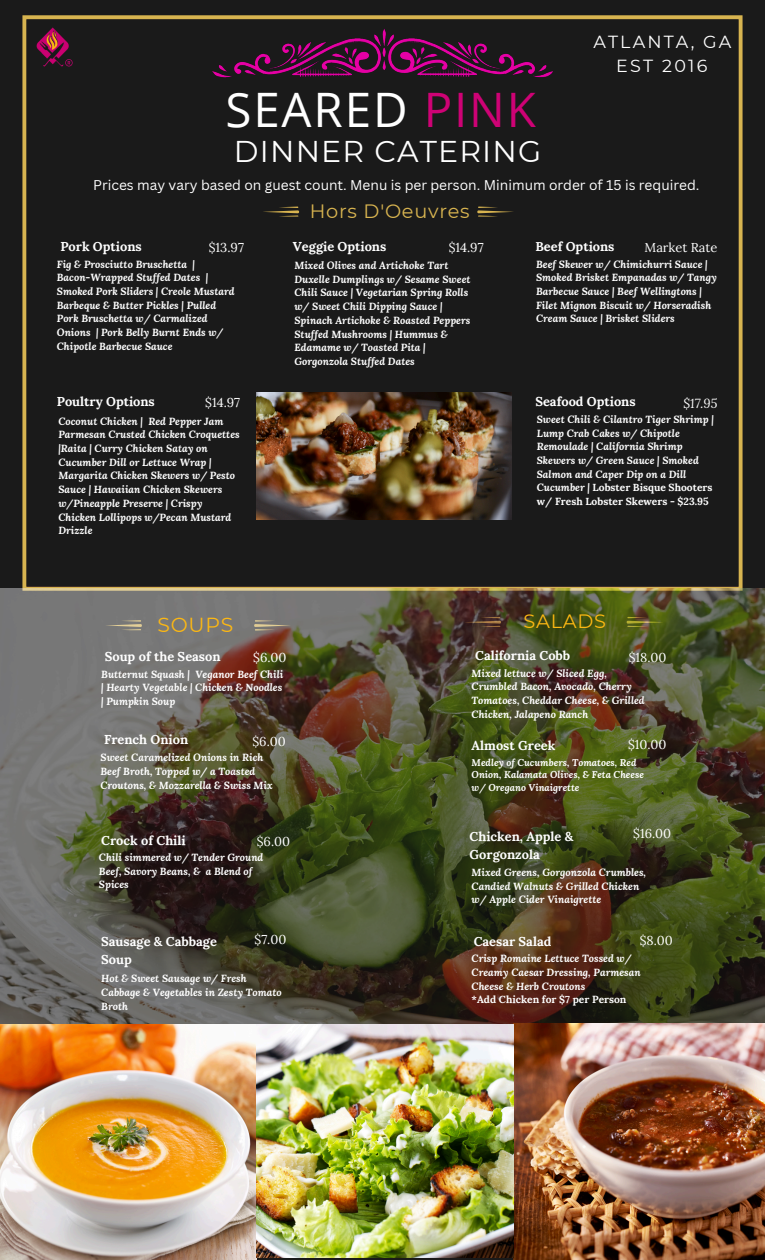
<style>
.page{position:relative;width:765px;height:1260px;background:#1a1a1a}
.page>*{position:absolute;margin:0;border:0;box-sizing:border-box;transform-origin:0 0}
.t1{font:47.5px "Open Sans";letter-spacing:.04em;color:#fff}
.t2{font:30px "Montserrat";letter-spacing:.04em;color:#fff}
.t3{font:20.38px "Montserrat";letter-spacing:.04em;color:#fdb813}
.t4{font:19.38px "Montserrat";letter-spacing:.04em;color:#d8b450}
.t5{font:19.38px "Montserrat";letter-spacing:.04em;color:#fdb813}
.t6{font:17.5px "Montserrat";letter-spacing:.125em;color:#fff}
.t7{font:13.75px "Canva Sans";color:#fff}
.t8{font:700 12.88px/17.8px "Lora";color:#fff}
.t9{font:12.88px "Lora";color:#fff}
.t10{font:italic 12.88px "Lora";color:#fff}
.t11{font:italic 700 10.25px/13.8px "Lora";color:#fff}
.t12{font:700 10.25px "Lora";color:#fff}
.t13{font:italic 700 9.75px/12.9px "Lora";color:#fff}
.s1{color:#ce0275}
.s2{font-style:normal}
</style>
<div class="page">
<img style="left:16px;top:15px;width:733px;height:574px">
<img style="left:206px;top:22px;width:353px;height:61px">
<svg style="left:262px;top:207px;width:37px;height:10px"></svg>
<svg style="left:477px;top:207px;width:37px;height:10px"></svg>
<img style="left:257px;top:392px;width:254px;height:128px">
<img style="left:27px;top:21px;width:53px;height:52px">
<svg style="left:65px;top:59px;width:8px;height:7px"></svg>
<img style="left:0;top:589px;width:765px;height:435px">
<img style="left:0;top:1024px;width:257px;height:236px">
<img style="left:514px;top:1024px;width:251px;height:236px">
<img style="left:257px;top:1024px;width:257px;height:234px">
<h4 class="t6" style="left:593px;top:31px;width:140px">ATLANTA, GA</h4>
<p class="t1" style="left:225px;top:76px;width:312px">SEARED <span class="s1">PINK</span></p>
<p class="t2" style="left:234px;top:133px;width:309px">DINNER CATERING</p>
<h1 class="t6" style="left:616px;top:55px;width:93px">EST 2016</h1>
<p class="t7" style="left:93px;top:176px;width:608px">Prices may vary based on guest count. Menu is per person. Minimum order of 15 is required.</p>
<p class="t4" style="left:310px;top:199px;width:161px">Hors D'Oeuvres</p>
<p class="t8" style="left:60px;top:237px;width:83px">Pork Options</p>
<p class="t9" style="left:645px;top:239px;width:74px">Market Rate</p>
<h5 class="t11" style="left:57px;top:257px;width:140px">Fig &amp; Prosciutto Bruschetta |</h5>
<h6 class="t11" style="left:57px;top:270px;width:153px">Bacon-Wrapped Stuffed Dates |</h6>
<p class="t11" style="left:57px;top:284px;width:179px">Smoked Pork Sliders | Creole Mustard<br>Barbeque &amp; Butter Pickles | Pulled<br>Pork Bruschetta w/ Carmalized<br>Onions | Pork Belly Burnt Ends w/<br>Chipotle Barbecue Sauce</p>
<p class="t9" style="left:209px;top:239px;width:37px">$13.97</p>
<p class="t8" style="left:293px;top:237px;width:95px">Veggie Options</p>
<p class="t11" style="left:294px;top:258px;width:155px">Mixed Olives and Artichoke Tart</p>
<h5 class="t11" style="left:294px;top:272px;width:178px">Duxelle Dumplings w/ Sesame Sweet<br>Chili Sauce | Vegetarian Spring Rolls w/ Sweet Chili Dipping Sauce |</h5>
<h6 class="t11" style="left:294px;top:313px;width:177px">Spinach Artichoke &amp; Roasted Peppers<br>Stuffed Mushrooms | Hummus &amp;<br>Edamame w/ Toasted Pita |<br>Gorgonzola Stuffed Dates</h6>
<p class="t8" style="left:535px;top:237px;width:81px">Beef Options</p>
<h5 class="t11" style="left:536px;top:257px;width:173px">Beef Skewer w/ Chimichurri Sauce |</h5>
<h6 class="t11" style="left:536px;top:270px;width:182px">Smoked Brisket Empanadas w/ Tangy<br>Barbecue Sauce | Beef Wellingtons |</h6>
<p class="t11" style="left:536px;top:298px;width:177px">Filet Mignon Biscuit w/ Horseradish<br>Cream Sauce | Brisket Sliders</p>
<p class="t9" style="left:449px;top:239px;width:36px">$14.97</p>
<h6 class="t8" style="left:57px;top:392px;width:100px">Poultry Options</h6>
<h5 class="t10" style="left:683px;top:394px;width:35px">$17.95</h5>
<p class="t11" style="left:58px;top:414px;width:166px">Coconut Chicken | Red Pepper Jam</p>
<p class="t11" style="left:58px;top:428px;width:183px">Parmesan Crusted Chicken Croquettes |Raita | Curry Chicken Satay on<br>Cucumber Dill or Lettuce Wrap |<br>Margarita Chicken Skewers w/ Pesto<br>Sauce | Hawaiian Chicken Skewers w/Pineapple Preserve | Crispy<br>Chicken Lollipops w/Pecan Mustard<br>Drizzle</p>
<h6 class="t8" style="left:535px;top:392px;width:102px">Seafood Options</h6>
<h3 class="t11" style="left:537px;top:412px;width:179px">Sweet Chili &amp; Cilantro Tiger Shrimp |<br>Lump Crab Cakes w/ Chipotle<br>Remoulade | California Shrimp<br>Skewers w/ Green Sauce | Smoked<br>Salmon and Caper Dip on a Dill<br>Cucumber | <span class="s2">Lobster Bisque Shooters w/ Fresh Lobster Skewers - $23.95</span></h3>
<p class="t9" style="left:205px;top:394px;width:36px">$14.97</p>
<h4 class="t3" style="left:158px;top:613px;width:77px">SOUPS</h4>
<h6 class="t5" style="left:523px;top:609px;width:84px">SALADS</h6>
<p class="t8" style="left:105px;top:647px;width:117px">Soup of the Season</p>
<h2 class="t11" style="left:101px;top:667px;width:184px;text-align:justify">Butternut Squash | Veganor Beef Chili | Hearty Vegetable | Chicken &amp; Noodles | Pumpkin Soup</h2>
<h5 class="t9" style="left:253px;top:650px;width:35px">$6.00</h5>
<p class="t8" style="left:475px;top:646px;width:97px">California Cobb</p>
<h5 class="t11" style="left:472px;top:666px;width:175px">Mixed lettuce w/ Sliced Egg,<br>Crumbled Bacon, Avocado, Cherry<br>Tomatoes, Cheddar Cheese, &amp; Grilled<br>Chicken, Jalapeno Ranch</h5>
<h6 class="t9" style="left:629px;top:649px;width:39px">$18.00</h6>
<p class="t8" style="left:104px;top:731px;width:86px">French Onion</p>
<h5 class="t11" style="left:101px;top:751px;width:174px">Sweet Caramelized Onions in Rich<br>Beef Broth, Topped w/ a Toasted<br>Croutons, &amp; Mozzarella &amp; Swiss Mix</h5>
<h6 class="t9" style="left:253px;top:733px;width:35px">$6.00</h6>
<h6 class="t9" style="left:628px;top:736px;width:40px">$10.00</h6>
<p class="t8" style="left:472px;top:736px;width:85px">Almost Greek</p>
<h5 class="t13" style="left:472px;top:755px;width:174px">Medley of Cucumbers, Tomatoes, Red<br>Onion, Kalamata Olives, &amp; Feta Cheese w/ Oregano Vinaigrette</h5>
<h6 class="t9" style="left:257px;top:833px;width:35px">$6.00</h6>
<p class="t8" style="left:101px;top:832px;width:86px">Crock of Chili</p>
<h5 class="t11" style="left:99px;top:850px;width:166px">Chili simmered w/ Tender Ground<br>Beef, Savory Beans, &amp; a Blend of<br>Spices</h5>
<h6 class="t9" style="left:633px;top:826px;width:40px">$16.00</h6>
<p class="t8" style="left:470px;top:827px;width:105px">Chicken, Apple &amp;<br>Gorgonzola</p>
<h5 class="t11" style="left:472px;top:865px;width:176px">Mixed Greens, Gorgonzola Crumbles,<br>Candied Walnuts &amp; Grilled Chicken w/ Apple Cider Vinaigrette</h5>
<p class="t9" style="left:255px;top:931px;width:33px">$7.00</p>
<h5 class="t8" style="left:101px;top:932px;width:117px">Sausage &amp; Cabbage<br>Soup</h5>
<h6 class="t11" style="left:101px;top:972px;width:182px">Hot &amp; Sweet Sausage w/ Fresh<br>Cabbage &amp; Vegetables in Zesty Tomato<br>Broth</h6>
<h6 class="t9" style="left:640px;top:932px;width:35px">$8.00</h6>
<p class="t8" style="left:474px;top:932px;width:79px">Caesar Salad</p>
<h2 class="t11" style="left:472px;top:952px;width:171px">Crisp Romaine Lettuce Tossed w/<br>Creamy Caesar Dressing, Parmesan<br>Cheese &amp; Herb Croutons</h2>
<h5 class="t12" style="left:472px;top:993px;width:156px">*Add Chicken for $7 per Person</h5>
</div>
